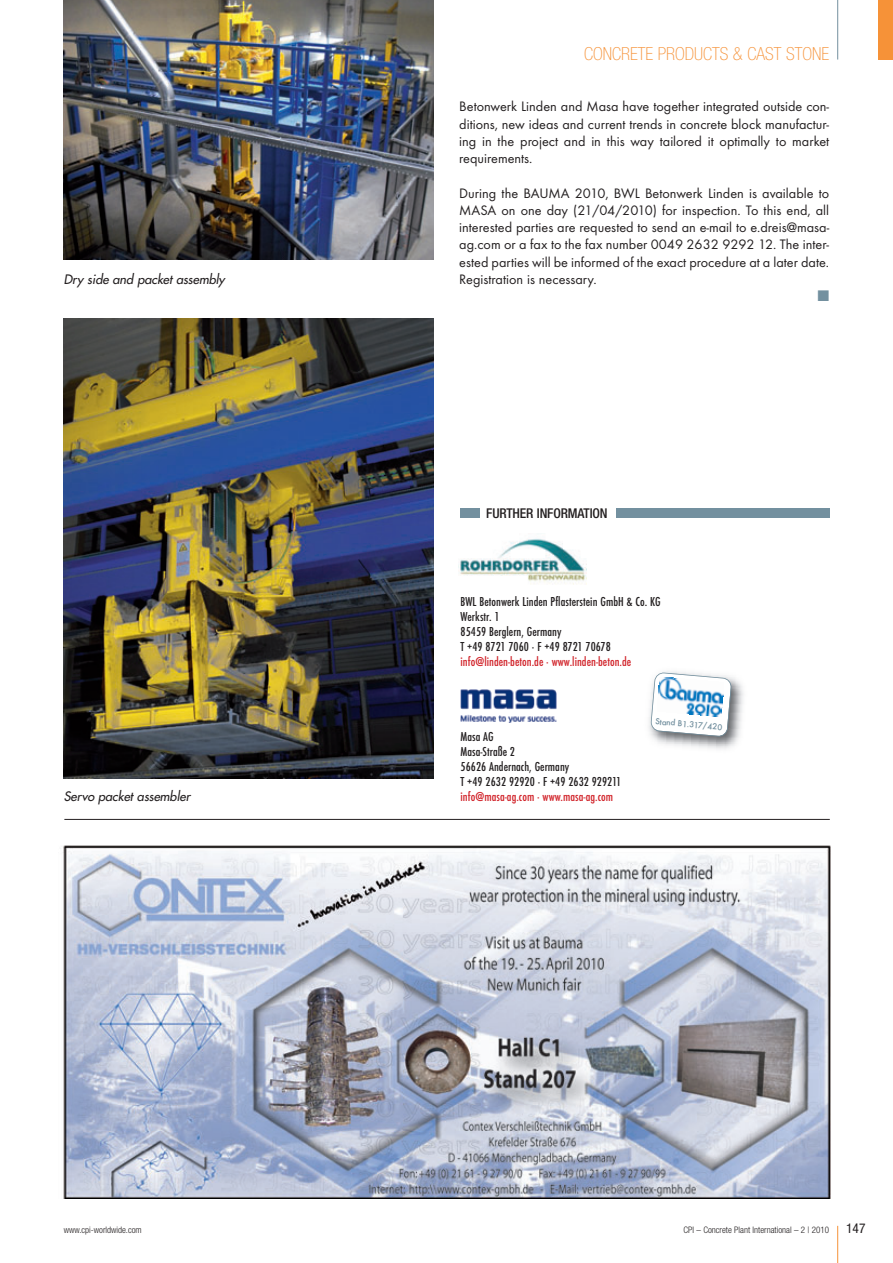
<style>
.page{position:relative;width:893px;height:1263px;background:#fff}
.page>*{position:absolute;margin:0;border:0;box-sizing:border-box;transform-origin:0 0}
.t1{font:100 condensed 18px "Helvetica Neue";color:#f69238}
.t2{font:14.25px/17.2px "Futura T";color:#231f20;text-align:justify}
.t3{font:14.25px "European Pi Three";color:#73909f}
.t4{font:500 condensed 13.5px/15px "Futura T";letter-spacing:.005em;color:#231f20}
.t5{font:500 condensed 13.5px "Futura T";letter-spacing:.005em;color:#d1232a}
.t6{font:500 condensed 13.5px "Helvetica Neue";letter-spacing:-.01em;color:#231f20}
.t7{font:condensed 13.5px "Helvetica Neue";color:#231f20}
.t8{font:italic 12.75px "Futura";color:#231f20}
.t9{font:300 condensed 9px "Helvetica Neue";color:#231f20}
.t10{font:500 9px "Futura T";color:#73909f}
</style>
<div class="page">
<hr style="left:837px;top:1226px;width:1px;height:37px;background:#f69238">
<hr style="left:837px;top:0;width:1px;height:60px;background:#73909f">
<div style="left:878px;top:0;width:15px;height:60px;background:#f69238"></div>
<img style="left:64px;top:0;width:370px;height:259px">
<img style="left:64px;top:319px;width:370px;height:459px">
<img style="left:460px;top:538px;width:126px;height:47px">
<img style="left:460px;top:689px;width:96px;height:34px">
<div style="left:461px;top:508px;width:19px;height:10px;background:#73909f"></div>
<div style="left:616px;top:508px;width:213px;height:10px;background:#73909f"></div>
<hr style="left:64px;top:819px;width:766px;height:1px;background:#231f20">
<img style="left:649px;top:671px;width:95px;height:78px">
<svg style="left:650px;top:672px;width:82px;height:65px"></svg>
<img style="left:63px;top:845px;width:767px;height:353px">
<p class="t8" style="left:64px;top:273px;width:162px">Dry side and packet assembly</p>
<p class="t8" style="left:64px;top:790px;width:130px">Servo packet assembler</p>
<p class="t1" style="left:584px;top:47px;width:247px">CONCRETE PRODUCTS &amp; CAST STONE</p>
<p class="t2" style="left:459px;top:99px;width:371px">Betonwerk Linden and Masa have together integrated outside con&shy;ditions, new ideas and current trends in concrete block manufactur - ing in the project and in this way tailored it optimally to market requirements.</p>
<p class="t2" style="left:459px;top:185px;width:371px">During the BAUMA 2010, BWL Betonwerk Linden is available to MASA on one day (21/04/2010) for inspection. To this end, all interested parties are requested to send an e-mail to e.dreis@masa&shy;ag.com or a fax to the fax number 0049 2632 9292 12. The inter&shy;ested parties will be informed of the exact procedure at a later date.<br>Registration is necessary.</p>
<p class="t3" style="left:817px;top:288px;width:13px">-</p>
<p class="t6" style="left:486px;top:508px;width:123px">FURTHER INFORMATION</p>
<p class="t4" style="left:461px;top:595px;width:201px">BWL Betonwerk Linden Pflasterstein GmbH &amp; Co. KG<br>Werkstr. 1<br>85459 Berglern, Germany<br>T +49 8721 7060 · F +49 8721 70678</p>
<p class="t5" style="left:461px;top:656px;width:172px">info@linden-beton.de · www.linden-beton.de</p>
<p class="t4" style="left:461px;top:730px;width:162px">Masa AG<br>Masa-Straße 2<br>56626 Andernach, Germany<br>T +49 2632 92920 · F +49 2632 929211</p>
<p class="t5" style="left:461px;top:791px;width:154px">info@masa-ag.com · www.masa-ag.com</p>
<p class="t10" style="left:656px;top:718px;width:69px;rotate:5deg">Stand B1.317/420</p>
<p class="t9" style="left:64px;top:1226px;width:79px">www.cpi-worldwide.com</p>
<p class="t9" style="left:683px;top:1226px;width:147px">CPI – Concrete Plant International – 2 | 2010</p>
<p class="t7" style="left:846px;top:1223px;width:21px">147</p>
</div>
